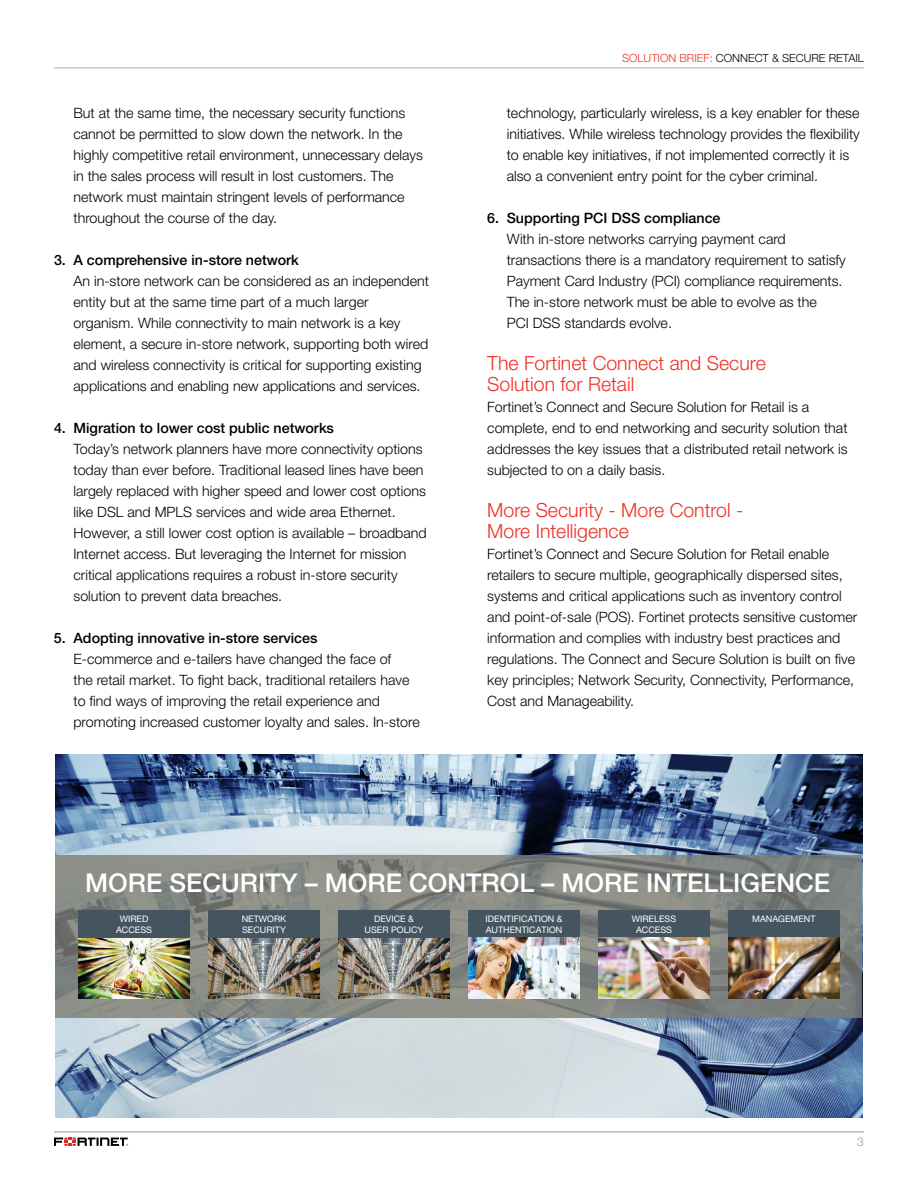
<style>
.page{position:relative;width:918px;height:1188px;background:#fff}
.page>*{position:absolute;margin:0;border:0;box-sizing:border-box;transform-origin:0 0}
.t1{font:500 25.8px "Helvetica Neue LT Pro";color:#fff}
.t2{font:300 19.5px/21px "Helvetica Neue LT Pro";color:#ee3124}
.t3{font:300 14.25px/21px "Helvetica Neue LT Pro";color:#000}
.t4{font:500 14.25px "Helvetica Neue LT Pro";color:#000}
.t5{font:300 12px "Helvetica Neue LT Pro";color:#949ca1}
.t6{font:300 11.25px "Helvetica Neue LT Pro";color:#000}
.t7{font:9px/10.8px "Helvetica Neue LT Pro";color:#fff;text-align:center}
.s1{color:#ee3124}
</style>
<div class="page">
<hr style="left:54px;top:1132px;width:810px;height:1px;background:#949ca1">
<svg style="left:54px;top:1137px;width:74px;height:9px"></svg>
<hr style="left:54px;top:67px;width:810px;height:1px;background:#b6b3ac">
<img style="left:56px;top:755px;width:806px;height:362px">
<svg style="left:56px;top:855px;width:806px;height:162px;background:#848781"></svg>
<img style="left:208px;top:938px;width:112px;height:60px">
<div style="left:208px;top:910px;width:112px;height:28px;background:#455560"></div>
<img style="left:338px;top:938px;width:112px;height:60px">
<div style="left:338px;top:910px;width:112px;height:28px;background:#455560"></div>
<img style="left:78px;top:938px;width:112px;height:60px">
<div style="left:78px;top:910px;width:112px;height:28px;background:#455560"></div>
<div style="left:468px;top:910px;width:112px;height:28px;background:#455560"></div>
<img style="left:468px;top:938px;width:112px;height:60px">
<div style="left:598px;top:910px;width:112px;height:28px;background:#455560"></div>
<img style="left:598px;top:938px;width:112px;height:60px">
<div style="left:728px;top:910px;width:112px;height:28px;background:#455560"></div>
<img style="left:728px;top:938px;width:112px;height:60px">
<p class="t3" style="left:73px;top:102px;width:351px">But at the same time, the necessary security functions cannot be permitted to slow down the network. In the highly competitive retail environment, unnecessary delays in the sales process will result in lost customers. The network must maintain stringent levels of performance throughout the course of the day.</p>
<p class="t4" style="left:54px;top:252px;width:246px">3. A comprehensive in-store network</p>
<p class="t3" style="left:73px;top:270px;width:357px">An in-store network can be considered as an independent entity but at the same time part of a much larger organism. While connectivity to main network is a key element, a secure in-store network, supporting both wired and wireless connectivity is critical for supporting existing applications and enabling new applications and services.</p>
<p class="t4" style="left:54px;top:420px;width:282px">4. Migration to lower cost public networks</p>
<p class="t3" style="left:73px;top:438px;width:355px">Today’s network planners have more connectivity options today than ever before. Traditional leased lines have been largely replaced with higher speed and lower cost options like DSL and MPLS services and wide area Ethernet.<br>However, a still lower cost option is available – broadband Internet access. But leveraging the Internet for mission critical applications requires a robust in-store security solution to prevent data breaches.</p>
<p class="t4" style="left:54px;top:630px;width:265px">5. Adopting innovative in-store services</p>
<p class="t3" style="left:73px;top:648px;width:348px">E-commerce and e-tailers have changed the face of<br>the retail market. To fight back, traditional retailers have to find ways of improving the retail experience and promoting increased customer loyalty and sales. In-store</p>
<p class="t6" style="left:622px;top:51px;width:243px"><span class="s1">SOLUTION BRIEF:</span> CONNECT &amp; SECURE RETAIL</p>
<p class="t3" style="left:507px;top:102px;width:355px">technology, particularly wireless, is a key enabler for these initiatives. While wireless technology provides the flexibility to enable key initiatives, if not implemented correctly it is also a convenient entry point for the cyber criminal.</p>
<p class="t4" style="left:487px;top:210px;width:235px">6. Supporting PCI DSS compliance</p>
<p class="t3" style="left:507px;top:228px;width:341px">With in-store networks carrying payment card transactions there is a mandatory requirement to satisfy Payment Card Industry (PCI) compliance requirements.<br>The in-store network must be able to evolve as the<br>PCI DSS standards evolve.</p>
<h2 class="t2" style="left:487px;top:352px;width:280px">The Fortinet Connect and Secure<br>Solution for Retail</h2>
<p class="t3" style="left:487px;top:396px;width:362px">Fortinet’s Connect and Secure Solution for Retail is a complete, end to end networking and security solution that addresses the key issues that a distributed retail network is subjected to on a daily basis.</p>
<h2 class="t2" style="left:487px;top:499px;width:258px">More Security - More Control -<br>More Intelligence</h2>
<p class="t3" style="left:487px;top:543px;width:372px">Fortinet’s Connect and Secure Solution for Retail enable retailers to secure multiple, geographically dispersed sites, systems and critical applications such as inventory control and point-of-sale (POS). Fortinet protects sensitive customer information and complies with industry best practices and regulations. The Connect and Secure Solution is built on five key principles; Network Security, Connectivity, Performance, Cost and Manageability.</p>
<h1 class="t1" style="left:85px;top:867px;width:746px">MORE SECURITY – MORE CONTROL – MORE INTELLIGENCE</h1>
<p class="t7" style="left:116px;top:914px;width:37px">WIRED<br>ACCESS</p>
<p class="t7" style="left:486px;top:914px;width:78px;text-align:left">IDENTIFICATION &amp;<br>AUTHENTICATION</p>
<p class="t7" style="left:632px;top:914px;width:46px">WIRELESS<br>ACCESS</p>
<p class="t7" style="left:752px;top:914px;width:65px">MANAGEMENT</p>
<p class="t7" style="left:242px;top:914px;width:46px;text-align:left">NETWORK<br>SECURITY</p>
<p class="t7" style="left:365px;top:914px;width:60px">DEVICE &amp;<br>USER POLICY</p>
<p class="t5" style="left:857px;top:1134px;width:8px">3</p>
</div>
